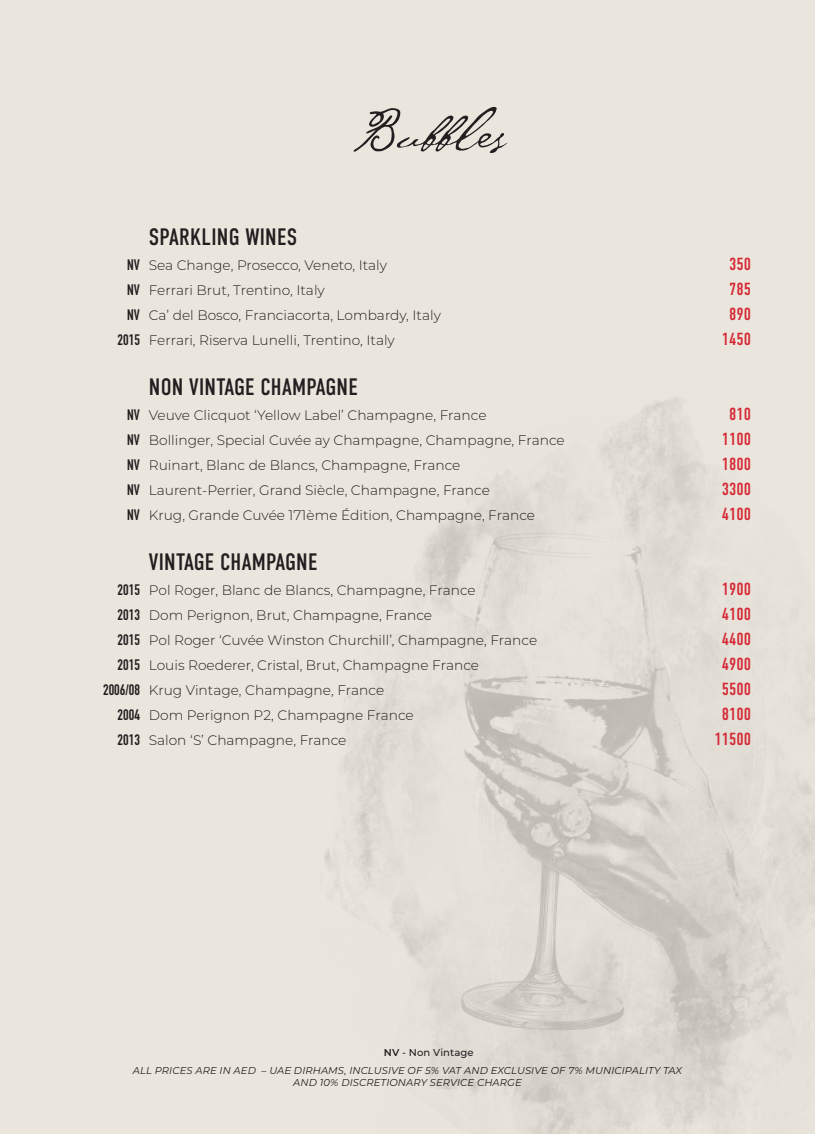
<style>
.page{position:relative;width:815px;height:1134px;background:#ebe6dd}
.page>*{position:absolute;margin:0;border:0;box-sizing:border-box;transform-origin:0 0}
.t1{font:60px "P22 Cezanne Pro";color:#231f20}
.t2{font:23.75px "DIN Condensed";letter-spacing:.01em;color:#231f20}
.t3{font:17.5px/25px "DIN Condensed";color:#d52935;text-align:center}
.t4{font:700 15px/25px "DIN Condensed";color:#231f20;text-align:right}
.t5{font:300 13.75px/25px "Montserrat";color:#231f20}
.t6{font:italic 10px/12px "Montserrat";letter-spacing:.01em;color:#231f20;text-align:center}
.t7{font:500 10px "Montserrat";letter-spacing:.01em;color:#231f20}
.s1{font-weight:600}
</style>
<div class="page">
<img style="left:324px;top:397px;width:491px;height:737px">
<h1 class="t1" style="left:351px;top:91px;width:157px">Bubbles</h1>
<p class="t4" style="left:118px;top:252px;width:24px">NV<br>NV<br>NV<br>2015</p>
<p class="t4" style="left:127px;top:402px;width:14px;text-align:justify">NV NV NV NV NV</p>
<p class="t4" style="left:103px;top:577px;width:38px">2015<br>2013<br>2015<br>2015<br>2006/08<br>2004<br>2013</p>
<h2 class="t2" style="left:149px;top:224px;width:150px">SPARKLING WINES</h2>
<p class="t5" style="left:149px;top:252px;width:294px">Sea Change, Prosecco, Veneto, Italy<br>Ferrari Brut, Trentino, Italy<br>Ca’ del Bosco, Franciacorta, Lombardy, Italy Ferrari, Riserva Lunelli, Trentino, Italy</p>
<h2 class="t2" style="left:149px;top:374px;width:210px">NON VINTAGE CHAMPAGNE</h2>
<p class="t5" style="left:149px;top:402px;width:417px">Veuve Clicquot ‘Yellow Label’ Champagne, France<br>Bollinger, Special Cuvée ay Champagne, Champagne, France Ruinart, Blanc de Blancs, Champagne, France Laurent-Perrier, Grand Siècle, Champagne, France<br>Krug, Grande Cuvée 171ème Édition, Champagne, France</p>
<h2 class="t2" style="left:149px;top:549px;width:170px">VINTAGE CHAMPAGNE</h2>
<p class="t5" style="left:149px;top:577px;width:390px">Pol Roger, Blanc de Blancs, Champagne, France<br>Dom Perignon, Brut, Champagne, France<br>Pol Roger ‘Cuvée Winston Churchill’, Champagne, France Louis Roederer, Cristal, Brut, Champagne France<br>Krug Vintage, Champagne, France<br>Dom Perignon P2, Champagne France<br>Salon ‘S’ Champagne, France</p>
<p class="t3" style="left:722px;top:252px;width:31px">350<br>785<br>890<br>1450</p>
<p class="t3" style="left:722px;top:402px;width:31px">810<br>1100<br>1800<br>3300<br>4100</p>
<p class="t3" style="left:715px;top:577px;width:38px">1900<br>4100<br>4400<br>4900<br>5500<br>8100<br>11500</p>
<p class="t7" style="left:384px;top:1045px;width:91px"><span class="s1">NV</span> - Non Vintage</p>
<p class="t6" style="left:133px;top:1064px;width:551px">ALL PRICES ARE IN AED – UAE DIRHAMS, INCLUSIVE OF 5% VAT AND EXCLUSIVE OF 7% MUNICIPALITY TAX<br>AND 10% DISCRETIONARY SERVICE CHARGE</p>
</div>
